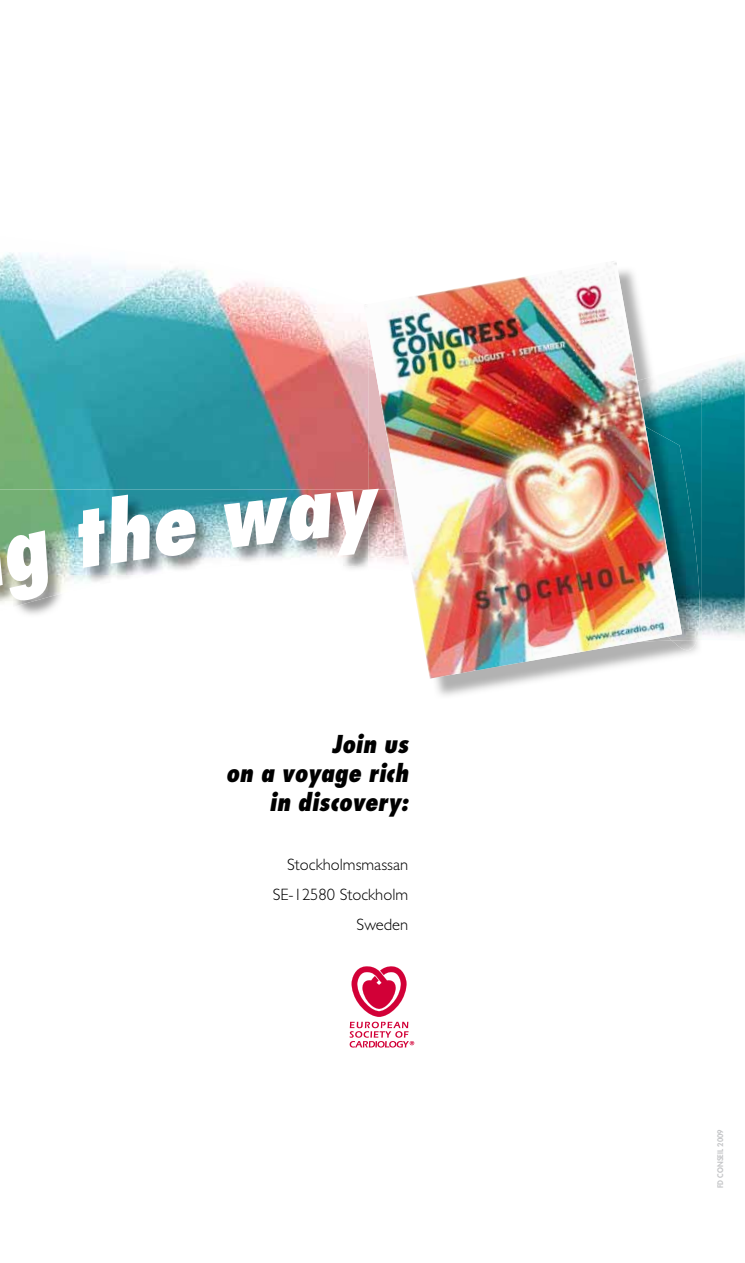
<style>
.page{position:relative;width:745px;height:1263px;background:#fff}
.page>*{position:absolute;margin:0;border:0;box-sizing:border-box;transform-origin:0 0}
.t1{font:italic 800 condensed 24px/28.8px "Futura";color:#000;text-align:right}
.t2{font:300 16.5px/30px "Gill Sans";color:#000;text-align:right}
.t3{font:800 7.5px "Futura";color:#c5c6c8}
</style>
<div class="page">
<img style="left:0;top:252px;width:363px;height:237px">
<img style="left:706px;top:357px;width:38px;height:280px">
<img style="left:681px;top:363px;width:25px;height:284px">
<img style="left:681px;top:396px;width:25px;height:245px">
<img style="left:363px;top:261px;width:318px;height:418px">
<svg style="left:349px;top:966px;width:65px;height:82px"></svg>
<img style="left:22px;top:611px;width:346px;height:56px">
<img style="left:0;top:489px;width:368px;height:122px">
<img style="left:368px;top:570px;width:26px;height:97px">
<img style="left:368px;top:489px;width:26px;height:81px">
<svg style="left:0;top:529px;width:59px;height:74px;background:#9bad96"></svg>
<img style="left:74px;top:489px;width:310px;height:79px">
<h1 class="t1" style="left:226px;top:732px;width:183px">Join us<br>on a voyage rich in discovery:</h1>
<p class="t2" style="left:272px;top:851px;width:137px">Stockholmsmassan<br>SE-12580 Stockholm<br>Sweden</p>
<p class="t3" style="left:716px;top:1188px;width:60px;rotate:-90deg">FD CONSEIL 2009</p>
</div>
